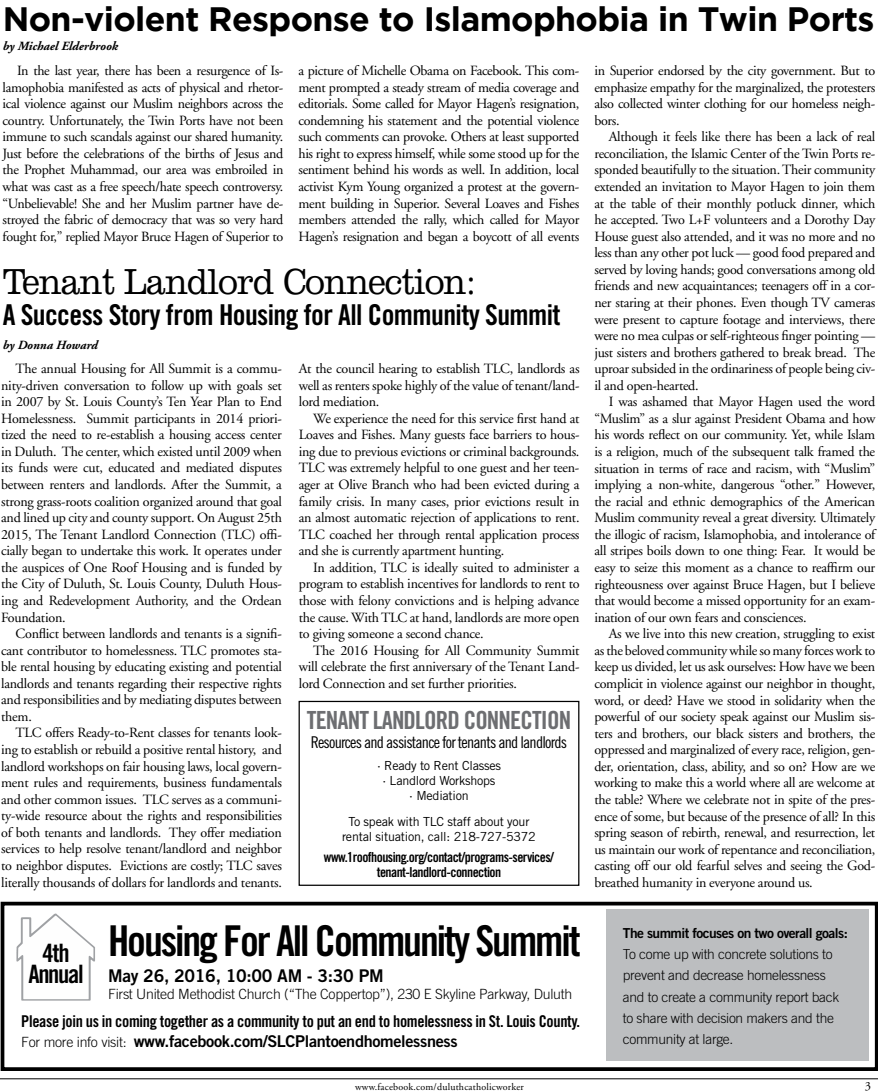
<style>
.page{position:relative;width:878px;height:1092px;background:#fff}
.page>*{position:absolute;margin:0;border:0;box-sizing:border-box;transform-origin:0 0}
.t1{font:42.5px "Trade Gothic Bold Cond Twenty";letter-spacing:-.05em;color:#000}
.t2{font:300 37.5px "Clarendon";letter-spacing:-.02em;color:#000;scale:.92 1}
.t3{font:700 33.75px "Gotham";letter-spacing:-.02em;color:#000}
.t4{font:28.75px "Trade Gothic Bold Cond Twenty";letter-spacing:-.02em;color:#000}
.t5{font:25.38px/20.2px "Trade Gothic Bold Cond Twenty";letter-spacing:-.05em;color:#000;text-align:center}
.t6{font:25px "Trade Gothic Bold Cond Twenty";letter-spacing:-.035em;color:#6d6e71}
.t7{font:17.5px "Trade Gothic Bold Two";letter-spacing:-.02em;color:#000}
.t8{font:16.25px "Trade Gothic Bold Cond Twenty";letter-spacing:-.02em;color:#000}
.t9{font:16.25px "Trade Gothic Bold Two";letter-spacing:-.02em;color:#000}
.t10{font:16.25px "Trade Gothic Cond Eighteen";letter-spacing:-.05em;color:#000}
.t11{font:14px/16.6px "Adobe Garamond";letter-spacing:-.02em;color:#000;text-align:justify}
.t12{font:300 14px "Trade Gothic";letter-spacing:-.02em;color:#000}
.t13{font:300 13.75px/21.2px "Trade Gothic";letter-spacing:-.02em;color:#000}
.t14{font:13.75px/15px "Trade Gothic Bold Cond Twenty";letter-spacing:-.04em;color:#000;text-align:center}
.t15{font:13.75px "Trade Gothic Bold Two";letter-spacing:-.04em;color:#000}
.t16{font:12.5px/15px "Trade Gothic";letter-spacing:-.02em;color:#000;text-align:center}
.t17{font:italic 700 12.5px "Adobe Garamond";color:#000}
.t18{font:12.5px "Adobe Garamond";color:#000}
.t19{font:10px "Adobe Garamond";letter-spacing:.02em;color:#000}
.s1{font-family:"Trade Gothic";font-weight:300;font-size:14px}
</style>
<div class="page">
<hr style="left:0;top:1078px;width:878px;height:1px;background:#000">
<div style="left:1px;top:901px;width:877px;height:170px;border:4px solid #000"></div>
<div style="left:606px;top:909px;width:262px;height:152px;background:#bcbec0"></div>
<svg style="left:16px;top:913px;width:79px;height:87px"></svg>
<div style="left:298px;top:701px;width:281px;height:185px;border:1px solid #000"></div>
<h3 class="t3" style="left:3px;top:-1px;width:873px">Non-violent Response to Islamophobia in Twin Ports</h3>
<p class="t17" style="left:3px;top:39px;width:117px">by Michael Elderbrook</p>
<p class="t11" style="left:594px;top:63px;width:282px">in Superior endorsed by the city government. But to emphasize empathy for the marginalized, the protesters also collected winter clothing for our homeless neigh&shy;bors.</p>
<p class="t11" style="left:594px;top:129px;width:282px;text-indent:14px">Although it feels like there has been a lack of real reconciliation, the Islamic Center of the Twin Ports re&shy;sponded beautifully to the situation. Their community extended an invitation to Mayor Hagen to join them at the table of their monthly potluck dinner, which he accepted. Two L+F volunteers and a Dorothy Day House guest also attended, and it was no more and no less than any other pot luck — good food prepared and served by loving hands; good conversations among old friends and new acquaintances; teenagers off in a cor&shy;ner staring at their phones. Even though TV cameras were present to capture footage and interviews, there were no mea culpas or self-righteous finger pointing — just sisters and brothers gathered to break bread. The uproar subsided in the ordinariness of people being civ&shy;il and open-hearted.</p>
<p class="t11" style="left:594px;top:394px;width:282px;text-indent:14px">I was ashamed that Mayor Hagen used the word “Muslim” as a slur against President Obama and how his words reflect on our community. Yet, while Islam is a religion, much of the subsequent talk framed the situation in terms of race and racism, with “Muslim” implying a non-white, dangerous “other.” However, the racial and ethnic demographics of the American Muslim community reveal a great diversity. Ultimately the illogic of racism, Islamophobia, and intolerance of all stripes boils down to one thing: Fear. It would be easy to seize this moment as a chance to reaffirm our righteousness over against Bruce Hagen, but I believe that would become a missed opportunity for an exam&shy;ination of our own fears and consciences.</p>
<p class="t11" style="left:594px;top:626px;width:282px;text-indent:14px">As we live into this new creation, struggling to exist as the beloved community while so many forces work to keep us divided, let us ask ourselves: How have we been complicit in violence against our neighbor in thought, word, or deed? Have we stood in solidarity when the powerful of our society speak against our Muslim sis&shy;ters and brothers, our black sisters and brothers, the oppressed and marginalized of every race, religion, gen&shy;der, orientation, class, ability, and so on? How are we working to make this a world where all are welcome at the table? Where we celebrate not in spite of the pres&shy;ence of some, but because of the presence of all? In this spring season of rebirth, renewal, and resurrection, let us maintain our work of repentance and reconciliation, casting off our old fearful selves and seeing the God&shy;breathed humanity in everyone around us.</p>
<p class="t11" style="left:3px;top:63px;width:282px;text-indent:14px">In the last year, there has been a resurgence of Is&shy;lamophobia manifested as acts of physical and rhetor&shy;ical violence against our Muslim neighbors across the country. Unfortunately, the Twin Ports have not been immune to such scandals against our shared humanity.<br>Just before the celebrations of the births of Jesus and the Prophet Muhammad, our area was embroiled in what was cast as a free speech/hate speech controversy. “Unbelievable! She and her Muslim partner have de&shy;stroyed the fabric of democracy that was so very hard fought for,” replied Mayor Bruce Hagen of Superior to</p>
<p class="t11" style="left:298px;top:63px;width:282px">a picture of Michelle Obama on Facebook. This com&shy;ment prompted a steady stream of media coverage and editorials. Some called for Mayor Hagen’s resignation, condemning his statement and the potential violence such comments can provoke. Others at least supported his right to express himself, while some stood up for the sentiment behind his words as well. In addition, local activist Kym Young organized a protest at the govern&shy;ment building in Superior. Several Loaves and Fishes members attended the rally, which called for Mayor Hagen’s resignation and began a boycott of all events</p>
<h2 class="t2" style="left:3px;top:260px;width:516px">Tenant Landlord Connection:</h2>
<h3 class="t4" style="left:3px;top:297px;width:559px">A Success Story from Housing for All Community Summit</h3>
<p class="t17" style="left:3px;top:338px;width:96px">by Donna Howard</p>
<p class="t11" style="left:1px;top:361px;width:282px;text-indent:14px">The annual Housing for All Summit is a commu&shy;nity-driven conversation to follow up with goals set in 2007 by St. Louis County’s Ten Year Plan to End Homelessness. Summit participants in 2014 priori&shy;tized the need to re-establish a housing access center in Duluth. The center, which existed until 2009 when its funds were cut, educated and mediated disputes between renters and landlords. After the Summit, a strong grass-roots coalition organized around that goal and lined up city and county support. On August 25th 2015, The Tenant Landlord Connection (TLC) offi&shy;cially began to undertake this work. It operates under the auspices of One Roof Housing and is funded by the City of Duluth, St. Louis County, Duluth Hous&shy;ing and Redevelopment Authority, and the Ordean Foundation.</p>
<p class="t11" style="left:1px;top:626px;width:282px;text-indent:14px">Conflict between landlords and tenants is a signifi&shy;cant contributor to homelessness. TLC promotes sta&shy;ble rental housing by educating existing and potential landlords and tenants regarding their respective rights and responsibilities and by mediating disputes between them.</p>
<p class="t11" style="left:1px;top:725px;width:282px;text-indent:14px">TLC offers Ready-to-Rent classes for tenants look&shy;ing to establish or rebuild a positive rental history, and landlord workshops on fair housing laws, local govern&shy;ment rules and requirements, business fundamentals and other common issues. TLC serves as a communi&shy;ty-wide resource about the rights and responsibilities of both tenants and landlords. They offer mediation services to help resolve tenant/landlord and neighbor to neighbor disputes. Evictions are costly; TLC saves literally thousands of dollars for landlords and tenants.</p>
<p class="t11" style="left:299px;top:361px;width:282px">At the council hearing to establish TLC, landlords as well as renters spoke highly of the value of tenant/land&shy;lord mediation.</p>
<p class="t11" style="left:299px;top:410px;width:282px;text-indent:14px">We experience the need for this service first hand at Loaves and Fishes. Many guests face barriers to hous&shy;ing due to previous evictions or criminal backgrounds.<br>TLC was extremely helpful to one guest and her teen&shy;ager at Olive Branch who had been evicted during a family crisis. In many cases, prior evictions result in an almost automatic rejection of applications to rent.<br>TLC coached her through rental application process and she is currently apartment hunting.</p>
<p class="t11" style="left:299px;top:559px;width:282px;text-indent:14px">In addition, TLC is ideally suited to administer a program to establish incentives for landlords to rent to those with felony convictions and is helping advance the cause. With TLC at hand, landlords are more open to giving someone a second chance.</p>
<p class="t11" style="left:299px;top:642px;width:282px;text-indent:14px">The 2016 Housing for All Community Summit will celebrate the first anniversary of the Tenant Land&shy;lord Connection and set further priorities.</p>
<h3 class="t6" style="left:307px;top:705px;width:266px">TENANT LANDLORD CONNECTION</h3>
<p class="t10" style="left:311px;top:732px;width:258px">Resources and assistance for tenants and landlords</p>
<p class="t16" style="left:377px;top:758px;width:125px">· Ready to Rent Classes · Landlord Workshops<br>· Mediation</p>
<p class="t16" style="left:342px;top:814px;width:195px">To speak with TLC staff about your rental situation, call: 218-727-5372</p>
<p class="t14" style="left:324px;top:849px;width:231px">www.1roofhousing.org/contact/programs-services/ tenant-landlord-connection</p>
<h1 class="t1" style="left:108px;top:914px;width:474px">Housing For All Community Summit</h1>
<p class="t7" style="left:108px;top:964px;width:277px">May 26, 2016, 10:00 AM - 3:30 PM</p>
<p class="t12" style="left:108px;top:986px;width:465px">First United Methodist Church (“The Coppertop”), 230 E Skyline Parkway, Duluth</p>
<p class="t8" style="left:21px;top:1011px;width:560px">Please join us in coming together as a community to put an end to homelessness in St. Louis County.</p>
<p class="t9" style="left:21px;top:1031px;width:438px"><span class="s1">For more info visit:</span> www.facebook.com/SLCPlantoendhomelessness</p>
<h3 class="t5" style="left:28px;top:943px;width:57px">4th<br>Annual</h3>
<p class="t15" style="left:623px;top:924px;width:226px">The summit focuses on two overall goals:</p>
<p class="t13" style="left:623px;top:943px;width:218px">To come up with concrete solutions to prevent and decrease homelessness and to create a community report back to share with decision makers and the community at large.</p>
<p class="t19" style="left:355px;top:1081px;width:170px">www.facebook.com/duluthcatholicworker</p>
<p class="t18" style="left:864px;top:1079px;width:8px">3</p>
</div>
